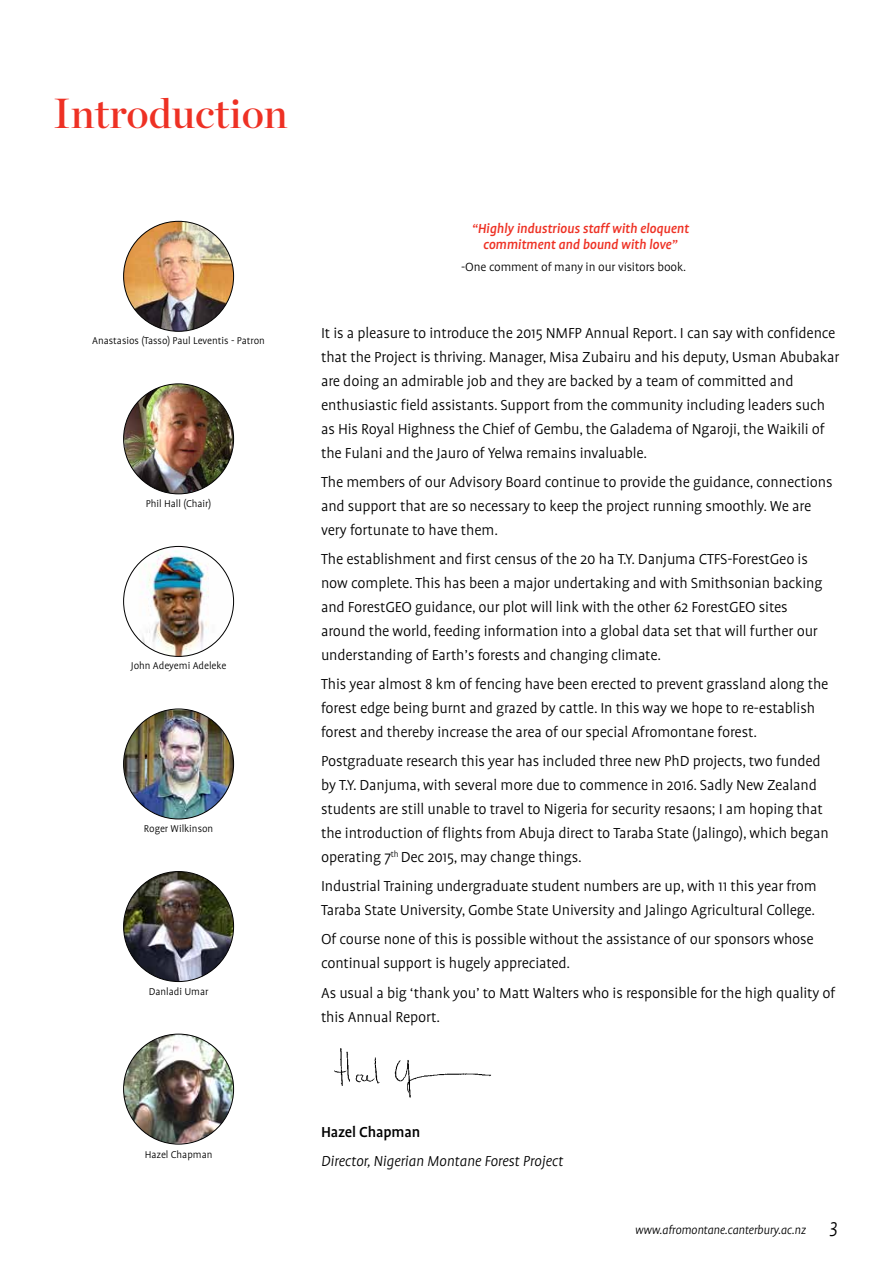
<style>
.page{position:relative;width:893px;height:1263px;background:#fff}
.page>*{position:absolute;margin:0;border:0;box-sizing:border-box;transform-origin:0 0}
.t1{font:42px "Chronicle Display Semi";color:#ee3124}
.t2{font:300 16.5px/24px "Profile Pro";letter-spacing:-.01em;color:#000}
.t3{font:italic 300 16.5px "Profile Pro";letter-spacing:-.01em;color:#000}
.t4{font:500 16.5px "Profile Pro";letter-spacing:-.01em;color:#000}
.t5{font:italic 500 15px/16.5px "Profile Pro";letter-spacing:-.01em;color:#ee3124;text-align:center}
.t6{font:300 13.5px "Profile Pro";letter-spacing:-.01em;color:#000}
.t7{font:italic 300 13.5px "Profile Pro";letter-spacing:-.02em;color:#000}
.t8{font:300 11.25px "Profile Pro";color:#000}
.s1{font-size:21px}
</style>
<div class="page">
<img style="left:124px;top:546px;width:110px;height:110px;border-radius:55px">
<img style="left:124px;top:871px;width:110px;height:110px;border-radius:55px">
<img style="left:124px;top:384px;width:110px;height:110px;border-radius:55px">
<img style="left:124px;top:709px;width:110px;height:110px;border-radius:55px">
<img style="left:124px;top:221px;width:110px;height:110px;border-radius:55px">
<img style="left:124px;top:1035px;width:110px;height:109px">
<img style="left:334px;top:1048px;width:157px;height:50px">
<h1 class="t1" style="left:53px;top:80px;width:236px">Introduction</h1>
<p class="t8" style="left:92px;top:335px;width:174px">Anastasios (Tasso) Paul Leventis - Patron</p>
<p class="t8" style="left:146px;top:497px;width:67px">Phil Hall (Chair)</p>
<p class="t8" style="left:131px;top:660px;width:97px">John Adeyemi Adeleke</p>
<p class="t8" style="left:144px;top:822px;width:71px">Roger Wilkinson</p>
<p class="t8" style="left:149px;top:985px;width:61px">Danladi Umar</p>
<p class="t5" style="left:472px;top:221px;width:219px">“Highly industrious staff with eloquent commitment and bound with love”</p>
<p class="t6" style="left:461px;top:260px;width:226px">-One comment of many in our visitors book.</p>
<p class="t2" style="left:321px;top:321px;width:520px">It is a pleasure to introduce the 2015 NMFP Annual Report. I can say with confidence that the Project is thriving. Manager, Misa Zubairu and his deputy, Usman Abubakar are doing an admirable job and they are backed by a team of committed and enthusiastic field assistants. Support from the community including leaders such as His Royal Highness the Chief of Gembu, the Galadema of Ngaroji, the Waikili of the Fulani and the Jauro of Yelwa remains invaluable.</p>
<p class="t2" style="left:321px;top:471px;width:513px">The members of our Advisory Board continue to provide the guidance, connections and support that are so necessary to keep the project running smoothly. We are very fortunate to have them.</p>
<p class="t2" style="left:321px;top:548px;width:503px">The establishment and first census of the 20 ha T.Y. Danjuma CTFS-ForestGeo is now complete. This has been a major undertaking and with Smithsonian backing and ForestGEO guidance, our plot will link with the other 62 ForestGEO sites around the world, feeding information into a global data set that will further our understanding of Earth’s forests and changing climate.</p>
<p class="t2" style="left:321px;top:673px;width:509px">This year almost 8 km of fencing have been erected to prevent grassland along the forest edge being burnt and grazed by cattle. In this way we hope to re-establish forest and thereby increase the area of our special Afromontane forest.</p>
<p class="t2" style="left:321px;top:750px;width:509px">Postgraduate research this year has included three new PhD projects, two funded by T.Y. Danjuma, with several more due to commence in 2016. Sadly New Zealand students are still unable to travel to Nigeria for security resaons; I am hoping that the introduction of flights from Abuja direct to Taraba State (Jalingo), which began operating 7<sup>th</sup> Dec 2015, may change things.</p>
<p class="t2" style="left:321px;top:875px;width:497px">Industrial Training undergraduate student numbers are up, with 11 this year from<br>Taraba State University, Gombe State University and Jalingo Agricultural College.</p>
<p class="t2" style="left:321px;top:928px;width:494px">Of course none of this is possible without the assistance of our sponsors whose continual support is hugely appreciated.</p>
<p class="t2" style="left:321px;top:981px;width:516px">As usual a big ‘thank you’ to Matt Walters who is responsible for the high quality of this Annual Report.</p>
<p class="t8" style="left:145px;top:1148px;width:69px">Hazel Chapman</p>
<p class="t4" style="left:321px;top:1122px;width:101px">Hazel Chapman</p>
<p class="t3" style="left:321px;top:1152px;width:244px">Director, Nigerian Montane Forest Project</p>
<p class="t7" style="left:635px;top:1222px;width:204px">www.afromontane.canterbury.ac.nz <span class="s1">3</span></p>
</div>
